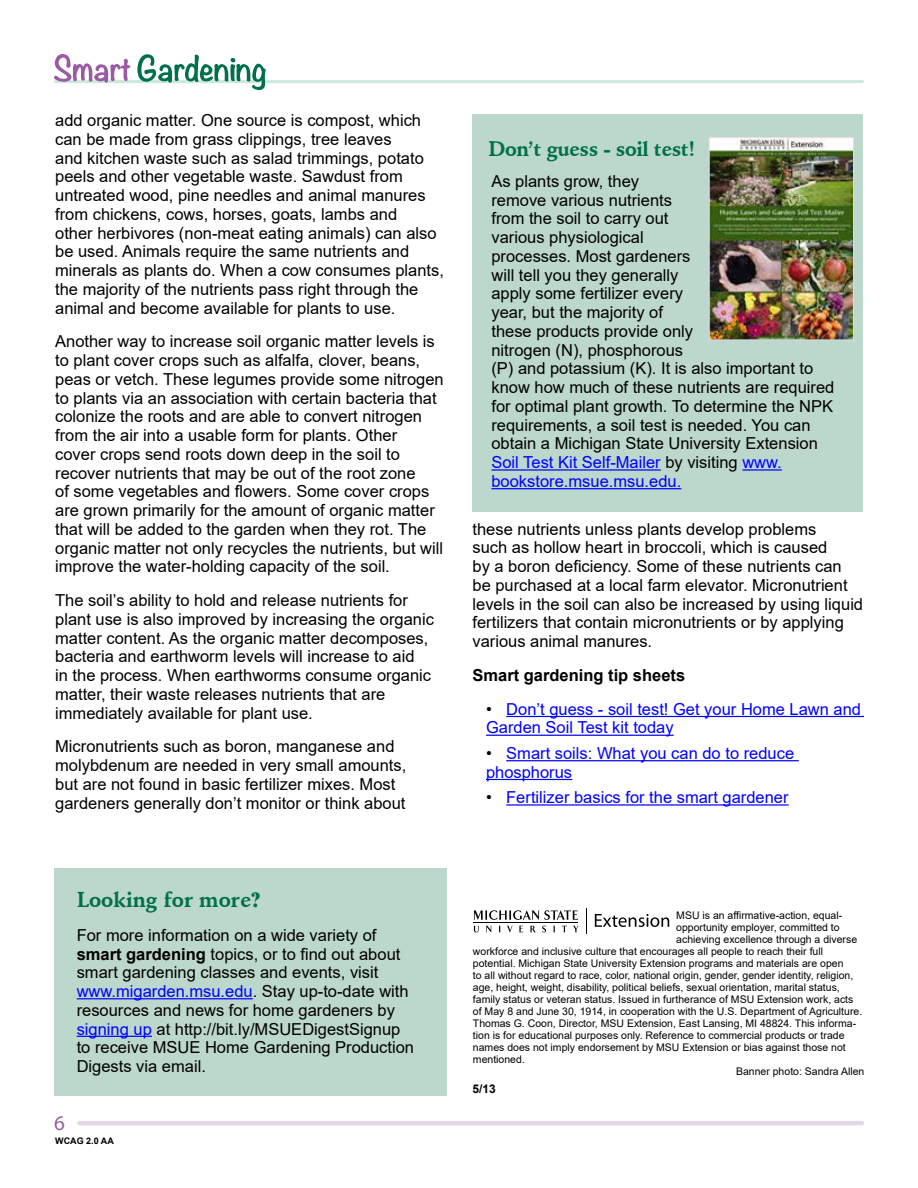
<style>
.page{position:relative;width:918px;height:1188px;background:#fff}
.page>*{position:absolute;margin:0;border:0;box-sizing:border-box;transform-origin:0 0}
.Subhead_garden{font:700 21px "Schneidler BT";color:#00704a}
.t1{font:21px "Myriad Pro";color:#9b5ba4}
.Subhead_garden-2{font:700 20.25px "Schneidler BT";letter-spacing:-.02em;color:#00704a}
.text_garden{font:16.5px/18.8px "Arial";color:#000}
.t2{font:16.5px/18.8px "Arial";color:#00f}
.text_garden-2{font:700 16.5px "Arial";color:#000}
.t3{font:700 12px "Arial";color:#000}
.t4{font:10.5px "Arial";color:#000}
.text_garden-3{font:700 9px "Arial";color:#000}
.s1{color:#00f}
.s2{color:#000}
.s3{font-family:"Times New Roman";font-weight:800}
.s4{font-weight:700}
</style>
<div class="page">
<hr style="left:56px;top:80px;width:806px;height:3px;background:#cbe8db">
<svg style="left:54px;top:54px;width:76px;height:29px"></svg>
<svg style="left:137px;top:54px;width:129px;height:36px"></svg>
<hr style="left:79px;top:1121px;width:783px;height:4px;background:#e2d6ea">
<div style="left:54px;top:868px;width:392px;height:227px;background:#bcd7cb"></div>
<hr style="left:77px;top:998px;width:176px;height:1px;background:#00f">
<hr style="left:77px;top:1036px;width:75px;height:1px;background:#00f">
<svg style="left:474px;top:926px;width:5px;height:6px"></svg>
<svg style="left:486px;top:926px;width:5px;height:7px"></svg>
<svg style="left:507px;top:926px;width:6px;height:7px"></svg>
<svg style="left:519px;top:926px;width:4px;height:6px"></svg>
<svg style="left:530px;top:926px;width:6px;height:6px"></svg>
<svg style="left:542px;top:926px;width:4px;height:6px"></svg>
<svg style="left:553px;top:926px;width:2px;height:6px"></svg>
<svg style="left:562px;top:926px;width:5px;height:6px"></svg>
<svg style="left:573px;top:926px;width:5px;height:6px"></svg>
<svg style="left:474px;top:910px;width:104px;height:10px"></svg>
<hr style="left:474px;top:922px;width:104px;height:1px;background:#000">
<svg style="left:595px;top:914px;width:74px;height:13px"></svg>
<svg style="left:586px;top:909px;width:1px;height:25px"></svg>
<div style="left:472px;top:114px;width:391px;height:398px;background:#bcd7cb"></div>
<hr style="left:491px;top:469px;width:170px;height:2px;background:#00f">
<hr style="left:742px;top:469px;width:40px;height:2px;background:#00f">
<hr style="left:491px;top:488px;width:190px;height:1px;background:#00f">
<img style="left:711px;top:139px;width:141px;height:199px">
<div style="left:709px;top:137px;width:145px;height:203px;border:1px solid #e2d6ea"></div>
<hr style="left:506px;top:716px;width:358px;height:1px;background:#00f">
<hr style="left:486px;top:735px;width:188px;height:1px;background:#00f">
<hr style="left:506px;top:760px;width:293px;height:1px;background:#00f">
<hr style="left:486px;top:779px;width:86px;height:1px;background:#00f">
<hr style="left:506px;top:804px;width:283px;height:2px;background:#00f">
<p class="text_garden" style="left:55px;top:111px;width:390px">add organic matter. One source is compost, which can be made from grass clippings, tree leaves<br>and kitchen waste such as salad trimmings, potato peels and other vegetable waste. Sawdust from untreated wood, pine needles and animal manures from chickens, cows, horses, goats, lambs and<br>other herbivores (non-meat eating animals) can also be used. Animals require the same nutrients and minerals as plants do. When a cow consumes plants, the majority of the nutrients pass right through the animal and become available for plants to use.</p>
<p class="text_garden" style="left:55px;top:332px;width:390px">Another way to increase soil organic matter levels is to plant cover crops such as alfalfa, clover, beans, peas or vetch. These legumes provide some nitrogen to plants via an association with certain bacteria that colonize the roots and are able to convert nitrogen from the air into a usable form for plants. Other<br>cover crops send roots down deep in the soil to recover nutrients that may be out of the root zone<br>of some vegetables and flowers. Some cover crops are grown primarily for the amount of organic matter that will be added to the garden when they rot. The organic matter not only recycles the nutrients, but will improve the water-holding capacity of the soil.</p>
<p class="text_garden" style="left:55px;top:591px;width:380px">The soil’s ability to hold and release nutrients for plant use is also improved by increasing the organic matter content. As the organic matter decomposes, bacteria and earthworm levels will increase to aid<br>in the process. When earthworms consume organic matter, their waste releases nutrients that are immediately available for plant use.</p>
<p class="text_garden" style="left:55px;top:737px;width:353px">Micronutrients such as boron, manganese and molybdenum are needed in very small amounts, but are not found in basic fertilizer mixes. Most gardeners generally don’t monitor or think about</p>
<p class="Subhead_garden-2" style="left:489px;top:136px;width:208px">Don’t guess - soil test!</p>
<p class="text_garden" style="left:491px;top:172px;width:344px">As plants grow, they<br>remove various nutrients<br>from the soil to carry out<br>various physiological<br>processes. Most gardeners<br>will tell you they generally<br>apply some fertilizer every<br>year, but the majority of<br>these products provide only<br>nitrogen (N), phosphorous<br>(P) and potassium (K). It is also important to know how much of these nutrients are required for optimal plant growth. To determine the NPK requirements, a soil test is needed. You can obtain a Michigan State University Extension<br><span class="s1">Soil Test Kit Self-Mailer</span> by visiting <span class="s1">www. bookstore.msue.msu.edu.</span></p>
<p class="text_garden" style="left:472px;top:519px;width:392px">these nutrients unless plants develop problems<br>such as hollow heart in broccoli, which is caused<br>by a boron deficiency. Some of these nutrients can be purchased at a local farm elevator. Micronutrient levels in the soil can also be increased by using liquid fertilizers that contain micronutrients or by applying various animal manures.</p>
<p class="text_garden-2" style="left:472px;top:664px;width:214px">Smart gardening tip sheets</p>
<p class="t2" style="left:486px;top:699px;width:377px"><span class="s2">•</span> Don’t guess - soil test! Get your Home Lawn and<br>Garden Soil Test kit today</p>
<p class="t2" style="left:486px;top:744px;width:310px"><span class="s2">•</span> Smart soils: What you can do to reduce phosphorus</p>
<p class="t2" style="left:486px;top:788px;width:304px"><span class="s2">•</span> Fertilizer basics for the smart gardener</p>
<p class="Subhead_garden" style="left:77px;top:887px;width:186px">Looking for more<span class="s3">?</span></p>
<p class="text_garden" style="left:77px;top:926px;width:339px">For more information on a wide variety of <span class="s4">smart gardening</span> topics, or to find out about smart gardening classes and events, visit <span class="s1">www.migarden.msu.edu</span>. Stay up-to-date with resources and news for home gardeners by <span class="s1">signing up</span> at http://bit.ly/MSUEDigestSignup to receive MSUE Home Gardening Production Digests via email.</p>
<p class="t1" style="left:54px;top:1110px;width:12px">6</p>
<p class="text_garden-3" style="left:55px;top:1134px;width:60px">WCAG 2.0 AA</p>
<p class="t4" style="left:676px;top:908px;width:168px">MSU is an affirmative-action, equal-</p>
<p class="t4" style="left:676px;top:920px;width:165px">opportunity employer, committed to</p>
<p class="t4" style="left:676px;top:932px;width:182px">achieving excellence through a diverse</p>
<p class="t4" style="left:473px;top:944px;width:352px">workforce and inclusive culture that encourages all people to reach their full</p>
<p class="t4" style="left:473px;top:956px;width:372px">potential. Michigan State University Extension programs and materials are open</p>
<p class="t4" style="left:473px;top:968px;width:382px">to all without regard to race, color, national origin, gender, gender identity, religion,</p>
<p class="t4" style="left:473px;top:980px;width:368px">age, height, weight, disability, political beliefs, sexual orientation, marital status,</p>
<p class="t4" style="left:473px;top:992px;width:382px">family status or veteran status. Issued in furtherance of MSU Extension work, acts</p>
<p class="t4" style="left:473px;top:1004px;width:391px">of May 8 and June 30, 1914, in cooperation with the U.S. Department of Agriculture.</p>
<p class="t4" style="left:473px;top:1016px;width:385px">Thomas G. Coon, Director, MSU Extension, East Lansing, MI 48824. This informa-</p>
<p class="t4" style="left:473px;top:1028px;width:373px">tion is for educational purposes only. Reference to commercial products or trade</p>
<p class="t4" style="left:473px;top:1040px;width:374px">names does not imply endorsement by MSU Extension or bias against those not</p>
<p class="t4" style="left:473px;top:1052px;width:53px">mentioned.</p>
<p class="t4" style="left:736px;top:1064px;width:130px">Banner photo: Sandra Allen</p>
<p class="t3" style="left:473px;top:1080px;width:25px">5/13</p>
</div>
